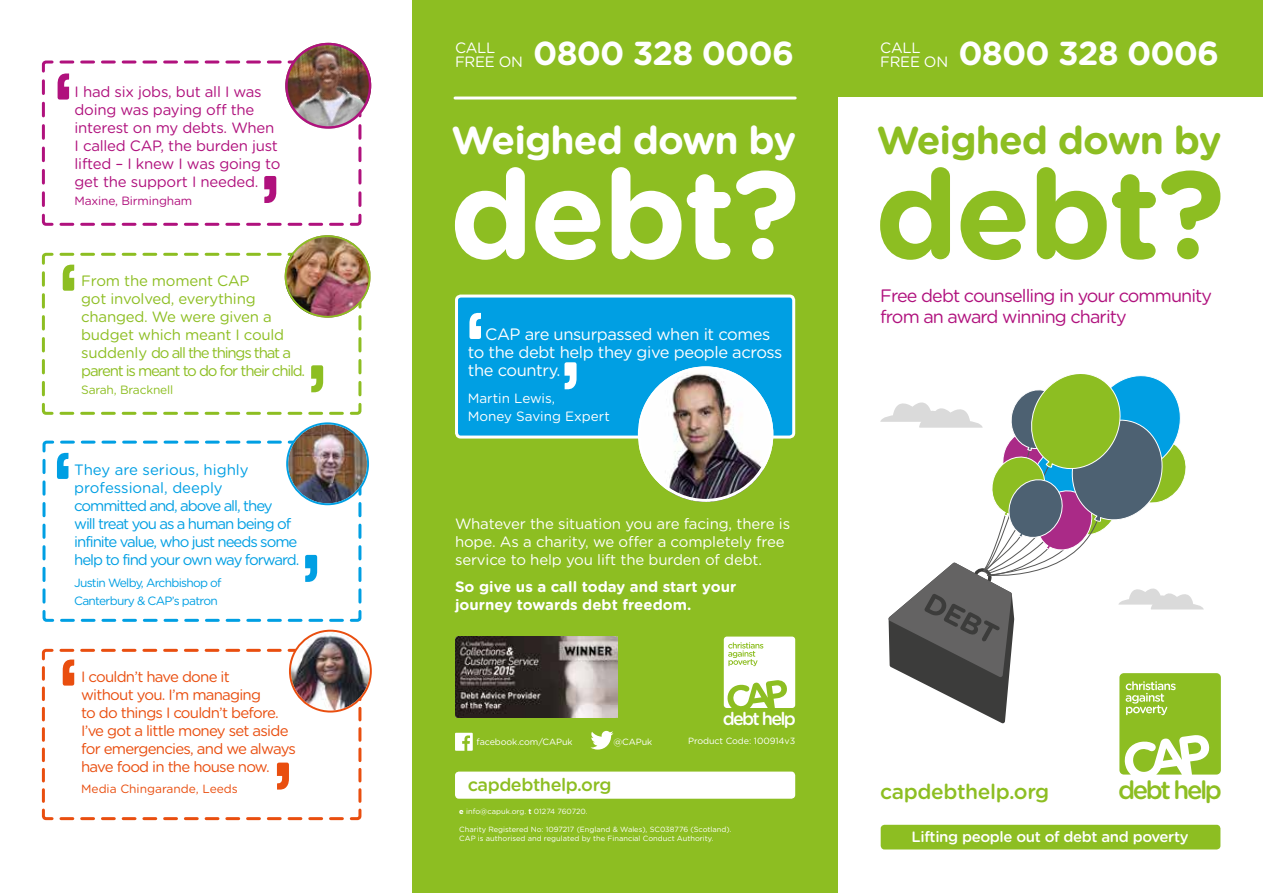
<style>
.page{position:relative;width:1263px;height:893px;background:#fff}
.page>*{position:absolute;margin:0;border:0;box-sizing:border-box;transform-origin:0 0}
.t1{font:700 124.2px "Gotham Rounded";color:#8dbe22}
.t2{font:700 124.2px "Gotham Rounded";color:#fff}
.t3{font:700 39px "Gotham Rounded";letter-spacing:-.025em;color:#8dbe22}
.t4{font:700 39px "Gotham Rounded";letter-spacing:-.025em;color:#fff}
.t5{font:700 33.3px "Gotham Rounded";letter-spacing:-.025em;color:#fff}
.t6{font:500 25.65px "Gotham Rounded";letter-spacing:-.1em;color:#8dbe22}
.t7{font:500 21px "Gotham Rounded";letter-spacing:-.02em;color:#8dbe22}
.t8{font:18px/21px "Gotham Rounded";letter-spacing:-.05em;color:#b0117d}
.t9{font:500 18px "Gotham Rounded";letter-spacing:-.025em;color:#8dbe22}
.t10{font:500 18px "Gotham Rounded";letter-spacing:-.1em;color:#fff}
.t11{font:16.5px/18px "Gotham Rounded";letter-spacing:-.025em;color:#fff}
.t12{font:15px/18px "Gotham Rounded";letter-spacing:-.07em;color:#009fe3}
.t13{font:15px/18px "Gotham Rounded";letter-spacing:-.05em;color:#e94e0f}
.t14{font:15px/18px "Gotham Rounded";letter-spacing:-.015em;color:#8dbe22}
.t15{font:15px/14.2px "Gotham Rounded";letter-spacing:-.01em;color:#fff}
.t16{font:15px/18px "Gotham Rounded";letter-spacing:-.015em;color:#b0117d}
.t17{font:700 15px/18px "Gotham Rounded";color:#fff}
.t18{font:500 15px "Gotham Rounded";letter-spacing:-.025em;color:#fff}
.t19{font:13.5px/18px "Gotham Rounded";color:#fff}
.t20{font:12px/18px "Gotham Rounded";letter-spacing:-.06em;color:#009fe3}
.t21{font:12px "Gotham Rounded";color:#e94e0f}
.t22{font:12px "Gotham Rounded";letter-spacing:-.015em;color:#b0117d}
.t23{font:12px "Gotham Rounded";letter-spacing:-.015em;color:#8dbe22}
.t24{font:9px "Gotham Rounded";letter-spacing:-.01em;color:#fff}
.t25{font:7.5px/9px "Gotham Rounded";color:#fff}
.s1{font-weight:700}
</style>
<div class="page">
<div style="left:412px;top:0;width:426px;height:893px;background:#8dbe22"></div>
<div style="left:881px;top:825px;width:339px;height:24px;background:#8dbe22;border-radius:4px"></div>
<div style="left:412px;top:0;width:851px;height:96px;background:#8dbe22"></div>
<svg style="left:880px;top:374px;width:341px;height:401px"></svg>
<div style="left:456px;top:296px;width:338px;height:141px;background:#009fe3;border-radius:4px"></div>
<div style="left:455px;top:295px;width:340px;height:144px;border:3px solid #fff;border-radius:4px"></div>
<img style="left:639px;top:370px;width:134px;height:132px">
<div style="left:638px;top:366px;width:135px;height:136px;border:3px solid #fff;border-radius:50%"></div>
<svg style="left:469px;top:313px;width:12px;height:26px"></svg>
<svg style="left:564px;top:362px;width:12px;height:27px"></svg>
<hr style="left:455px;top:97px;width:340px;height:3px;background:#fff">
<svg style="left:41px;top:59px;width:322px;height:167px"></svg>
<svg style="left:41px;top:252px;width:321px;height:163px"></svg>
<img style="left:285px;top:43px;width:86px;height:86px;border-radius:43px">
<div style="left:285px;top:43px;width:86px;height:86px;border:2px solid #b0117d;border-radius:50%"></div>
<svg style="left:58px;top:73px;width:11px;height:27px"></svg>
<svg style="left:63px;top:265px;width:11px;height:26px"></svg>
<img style="left:285px;top:235px;width:85px;height:83px">
<div style="left:285px;top:235px;width:85px;height:83px;border:2px solid #8dbe22;border-radius:50%"></div>
<div style="left:455px;top:772px;width:340px;height:27px;background:#fff;border-radius:4px"></div>
<svg style="left:724px;top:637px;width:71px;height:71px;background:#e7f1d0"></svg>
<img style="left:455px;top:637px;width:162px;height:81px">
<svg style="left:590px;top:731px;width:23px;height:19px"></svg>
<svg style="left:455px;top:733px;width:18px;height:18px"></svg>
<svg style="left:42px;top:439px;width:321px;height:183px"></svg>
<svg style="left:287px;top:423px;width:81px;height:81px"></svg>
<img style="left:288px;top:424px;width:79px;height:79px;border-radius:39px">
<div style="left:286px;top:422px;width:83px;height:83px;border:2px solid #009fe3;border-radius:50%"></div>
<svg style="left:57px;top:453px;width:11px;height:26px"></svg>
<svg style="left:305px;top:555px;width:12px;height:27px"></svg>
<svg style="left:41px;top:647px;width:322px;height:174px"></svg>
<svg style="left:63px;top:659px;width:11px;height:27px"></svg>
<svg style="left:277px;top:763px;width:12px;height:27px"></svg>
<svg style="left:290px;top:631px;width:81px;height:81px"></svg>
<img style="left:291px;top:632px;width:79px;height:79px;border-radius:39px">
<div style="left:289px;top:630px;width:83px;height:82px;border:2px solid #e94e0f;border-radius:50%"></div>
<p class="t16" style="left:75px;top:82px;width:207px">I had six jobs, but all I was doing was paying off the interest on my debts. When<br>I called CAP, the burden just lifted – I knew I was going to get the support I needed.</p>
<p class="t22" style="left:75px;top:192px;width:119px">Maxine, Birmingham</p>
<p class="t14" style="left:81px;top:271px;width:226px">From the moment CAP<br>got involved, everything changed. We were given a budget which meant I could suddenly do all the things that a parent is meant to do for their child.</p>
<p class="t23" style="left:81px;top:381px;width:94px">Sarah, Bracknell</p>
<p class="t12" style="left:74px;top:460px;width:227px">They are serious, highly professional, deeply<br>committed and, above all, they<br>will treat you as a human being of infinite value, who just needs some help to find your own way forward.</p>
<p class="t20" style="left:74px;top:573px;width:149px">Justin Welby, Archbishop of<br>Canterbury &amp; CAP’s patron</p>
<p class="t13" style="left:81px;top:667px;width:216px">I couldn’t have done it<br>without you. I’m managing<br>to do things I couldn’t before.<br>I’ve got a little money set aside for emergencies, and we always have food in the house now.</p>
<p class="t21" style="left:81px;top:780px;width:158px">Media Chingarande, Leeds</p>
<p class="t15" style="left:455px;top:39px;width:69px">CALL<br>FREE ON</p>
<h3 class="t5" style="left:533px;top:29px;width:262px">0800 328 0006</h3>
<h2 class="t4" style="left:451px;top:112px;width:346px">Weighed down by</h2>
<h1 class="t2" style="left:449px;top:124px;width:352px">debt?</h1>
<p class="t11" style="left:468px;top:324px;width:316px;text-indent:17px">CAP are unsurpassed when it comes to the debt help they give people across the country.</p>
<p class="t19" style="left:468px;top:388px;width:144px">Martin Lewis,<br>Money Saving Expert</p>
<p class="t15" style="left:455px;top:514px;width:337px;line-height:18px">Whatever the situation you are facing, there is hope. As a charity, we offer a completely free service to help you lift the burden of debt.</p>
<p class="t17" style="left:455px;top:577px;width:283px">So give us a call today and start your journey towards debt freedom.</p>
<p class="t10" style="left:723px;top:706px;width:75px">debt help</p>
<p class="t24" style="left:477px;top:735px;width:97px">facebook.com/CAPuk</p>
<p class="t24" style="left:613px;top:735px;width:40px">@CAPuk</p>
<p class="t24" style="left:688px;top:734px;width:108px">Product Code: 100914v3</p>
<p class="t9" style="left:468px;top:771px;width:145px">capdebthelp.org</p>
<p class="t25" style="left:459px;top:806px;width:130px"><span class="s1">e</span> info@capuk.org. <span class="s1">t</span> 01274 760720.</p>
<p class="t25" style="left:459px;top:824px;width:274px">Charity Registered No: 1097217 (England &amp; Wales), SC038776 (Scotland).<br>CAP is authorised and regulated by the Financial Conduct Authority.</p>
<p class="t15" style="left:880px;top:39px;width:69px">CALL<br>FREE ON</p>
<h3 class="t5" style="left:958px;top:29px;width:262px">0800 328 0006</h3>
<h2 class="t3" style="left:877px;top:112px;width:346px">Weighed down by</h2>
<h1 class="t1" style="left:875px;top:124px;width:352px">debt?</h1>
<p class="t8" style="left:880px;top:284px;width:333px">Free debt counselling in your community from an award winning charity</p>
<h3 class="t7" style="left:880px;top:776px;width:171px">capdebthelp.org</h3>
<h3 class="t6" style="left:1118px;top:772px;width:105px">debt help</h3>
<p class="t18" style="left:911px;top:826px;width:279px">Lifting people out of debt and poverty</p>
</div>
